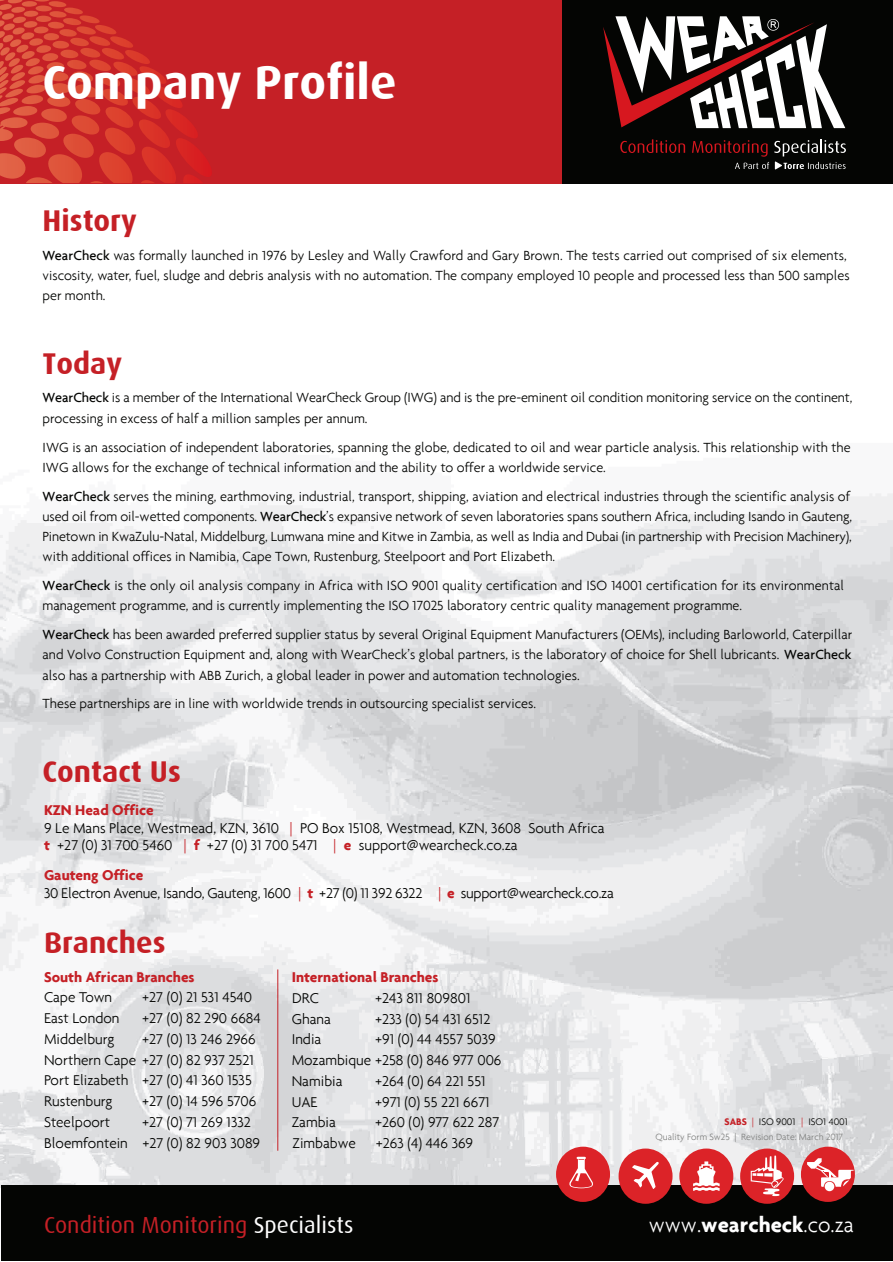
<style>
.page{position:relative;width:893px;height:1262px;background:#fff}
.page>*{position:absolute;margin:0;border:0;box-sizing:border-box;transform-origin:0 0}
.t1{font:700 48.15px "Dax";color:#fff}
.t2{font:700 30px "Dax";color:#c52026}
.t3{font:23.25px "Dax";color:#c52026}
.t4{font:300 22.5px "Agenda";color:#fff}
.t5{font:300 15.3px/20.7px "Agenda";color:#040503}
.t6{font:700 15.3px "Agenda";color:#c52026}
.t7{font:300 14.25px/20.2px "Agenda";color:#040503}
.t8{font:300 10.35px "Agenda";color:#040503}
.t9{font:300 9.75px "Agenda";color:#808180}
.s1{font-weight:500}
.s2{font-weight:700;color:#c52026}
.s3{color:#c52026}
.s4{color:#fff}
.s5{font-weight:700}
</style>
<div class="page">
<img style="left:0;top:183px;width:892px;height:1004px">
<svg style="left:0;top:0;width:562px;height:183px;background:#c82628"></svg>
<div style="left:562px;top:0;width:330px;height:183px;background:#040503"></div>
<svg style="left:0;top:0;width:101px;height:28px;background:#d13930"></svg>
<svg style="left:603px;top:16px;width:242px;height:112px"></svg>
<svg style="left:620px;top:139px;width:65px;height:14px"></svg>
<svg style="left:692px;top:139px;width:153px;height:30px"></svg>
<div style="left:1px;top:1185px;width:891px;height:75px;background:#040503"></div>
<div style="left:556px;top:1146px;width:54px;height:55px;background:#dc2328;border-radius:50%"></div>
<svg style="left:569px;top:1156px;width:24px;height:33px"></svg>
<div style="left:618px;top:1148px;width:54px;height:55px;background:#dc2328;border-radius:50%"></div>
<svg style="left:632px;top:1161px;width:26px;height:28px"></svg>
<div style="left:679px;top:1148px;width:54px;height:55px;background:#dc2328;border-radius:50%"></div>
<svg style="left:693px;top:1161px;width:26px;height:30px"></svg>
<div style="left:740px;top:1148px;width:54px;height:55px;background:#dc2328;border-radius:50%"></div>
<svg style="left:750px;top:1155px;width:33px;height:41px"></svg>
<div style="left:800px;top:1146px;width:54px;height:55px;background:#dc2328;border-radius:50%"></div>
<div style="left:824px;top:1181px;width:10px;height:10px;background:#fff;border-radius:50%"></div>
<svg style="left:807px;top:1158px;width:46px;height:28px"></svg>
<hr style="left:277px;top:969px;width:1px;height:181px;background:#c52026">
<h1 class="t1" style="left:43px;top:56px;width:355px">Company Profile</h1>
<h2 class="t2" style="left:43px;top:204px;width:96px">History</h2>
<p class="t7" style="left:43px;top:245px;width:808px"><span class="s1">WearCheck</span> was formally launched in 1976 by Lesley and Wally Crawford and Gary Brown. The tests carried out comprised of six elements, viscosity, water, fuel, sludge and debris analysis with no automation. The company employed 10 people and processed less than 500 samples per month.</p>
<h2 class="t2" style="left:43px;top:346px;width:81px">Today</h2>
<p class="t7" style="left:43px;top:387px;width:811px"><span class="s1">WearCheck</span> is a member of the International WearCheck Group (IWG) and is the pre-eminent oil condition monitoring service on the continent, processing in excess of half a million samples per annum.</p>
<p class="t7" style="left:43px;top:436px;width:809px">IWG is an association of independent laboratories, spanning the globe, dedicated to oil and wear particle analysis. This relationship with the<br>IWG allows for the exchange of technical information and the ability to offer a worldwide service.</p>
<p class="t7" style="left:43px;top:485px;width:811px"><span class="s1">WearCheck</span> serves the mining, earthmoving, industrial, transport, shipping, aviation and electrical industries through the scientific analysis of used oil from oil-wetted components. <span class="s1">WearCheck</span>’s expansive network of seven laboratories spans southern Africa, including Isando in Gauteng, Pinetown in KwaZulu-Natal, Middelburg, Lumwana mine and Kitwe in Zambia, as well as India and Dubai (in partnership with Precision Machinery), with additional offices in Namibia, Cape Town, Rustenburg, Steelpoort and Port Elizabeth.</p>
<p class="t7" style="left:43px;top:575px;width:803px"><span class="s1">WearCheck</span> is the only oil analysis company in Africa with ISO 9001 quality certification and ISO 14001 certification for its environmental management programme, and is currently implementing the ISO 17025 laboratory centric quality management programme.</p>
<p class="t7" style="left:43px;top:624px;width:811px;text-align:justify"><span class="s1">WearCheck</span> has been awarded preferred supplier status by several Original Equipment Manufacturers (OEMs), including Barloworld, Caterpillar and Volvo Construction Equipment and, along with WearCheck’s global partners, is the laboratory of choice for Shell lubricants. <span class="s1">WearCheck </span>also has a partnership with ABB Zurich, a global leader in power and automation technologies.</p>
<p class="t7" style="left:43px;top:693px;width:495px">These partnerships are in line with worldwide trends in outsourcing specialist services.</p>
<h2 class="t2" style="left:43px;top:754px;width:140px">Contact Us</h2>
<p class="t5" style="left:44px;top:801px;width:562px;line-height:17.4px"><span class="s2">KZN Head Office<br></span>9 Le Mans Place, Westmead, KZN, 3610 <span class="s3">|</span> PO Box 15108, Westmead, KZN, 3608 South Africa <span class="s2">t</span> +27 (0) 31 700 5460 <span class="s3">|</span> <span class="s2">f</span> +27 (0) 31 700 5471 <span class="s3">|</span> <span class="s2">e</span> support@wearcheck.co.za</p>
<p class="t5" style="left:44px;top:866px;width:571px;line-height:17.4px"><span class="s2">Gauteng Office<br></span>30 Electron Avenue, Isando, Gauteng, 1600 <span class="s3">|</span> <span class="s2">t</span> +27 (0) 11 392 6322 <span class="s3">|</span> <span class="s2">e</span> support@wearcheck.co.za</p>
<h2 class="t2" style="left:44px;top:925px;width:123px">Branches</h2>
<p class="t6" style="left:44px;top:967px;width:152px">South African Branches</p>
<p class="t5" style="left:44px;top:987px;width:70px">Cape Town</p>
<p class="t5" style="left:142px;top:987px;width:111px">+27 (0) 21 531 4540</p>
<p class="t5" style="left:44px;top:1007px;width:77px">East London</p>
<p class="t5" style="left:142px;top:1007px;width:120px">+27 (0) 82 290 6684</p>
<p class="t5" style="left:44px;top:1028px;width:72px">Middelburg</p>
<p class="t5" style="left:44px;top:1028px;width:213px;text-indent:98px">+27 (0) 13 246 2966<br>Northern Cape +27 (0) 82 937 2521<br>Port Elizabeth +27 (0) 41 360 1535<br>Rustenburg</p>
<p class="t5" style="left:142px;top:1090px;width:116px">+27 (0) 14 596 5706</p>
<p class="t5" style="left:44px;top:1111px;width:68px">Steelpoort</p>
<p class="t5" style="left:44px;top:1111px;width:218px;text-indent:98px">+27 (0) 71 269 1332<br>Bloemfontein +27 (0) 82 903 3089</p>
<p class="t6" style="left:292px;top:967px;width:148px">International Branches</p>
<p class="t5" style="left:292px;top:1008px;width:41px">Ghana</p>
<p class="t5" style="left:292px;top:987px;width:28px">DRC</p>
<p class="t5" style="left:375px;top:987px;width:117px">+243 811 809801 +233 (0) 54 431 6512</p>
<p class="t5" style="left:292px;top:1028px;width:31px">India</p>
<p class="t5" style="left:292px;top:1028px;width:211px;text-indent:83px">+91 (0) 44 4557 5039<br>Mozambique +258 (0) 846 977 006<br>Namibia</p>
<p class="t5" style="left:375px;top:1070px;width:112px">+264 (0) 64 221 551</p>
<p class="t5" style="left:292px;top:1091px;width:27px">UAE</p>
<p class="t5" style="left:375px;top:1091px;width:116px">+971 (0) 55 221 6671</p>
<p class="t5" style="left:292px;top:1111px;width:46px">Zambia</p>
<p class="t5" style="left:375px;top:1111px;width:126px">+260 (0) 977 622 287</p>
<p class="t5" style="left:292px;top:1132px;width:65px">Zimbabwe</p>
<p class="t5" style="left:376px;top:1132px;width:99px">+263 (4) 446 369</p>
<p class="t8" style="left:724px;top:1115px;width:125px"><span class="s2">SABS</span> <span class="s3">|</span> ISO 9001 <span class="s3">|</span> ISO1 4001</p>
<p class="t9" style="left:655px;top:1130px;width:189px">Quality Form Sw25 | Revision Date: March 2017</p>
<h3 class="t3" style="left:44px;top:1212px;width:311px">Condition Monitoring <span class="s4">Specialists</span></h3>
<h3 class="t4" style="left:649px;top:1211px;width:206px">www.<span class="s5">wearcheck</span>.co.za</h3>
</div>
